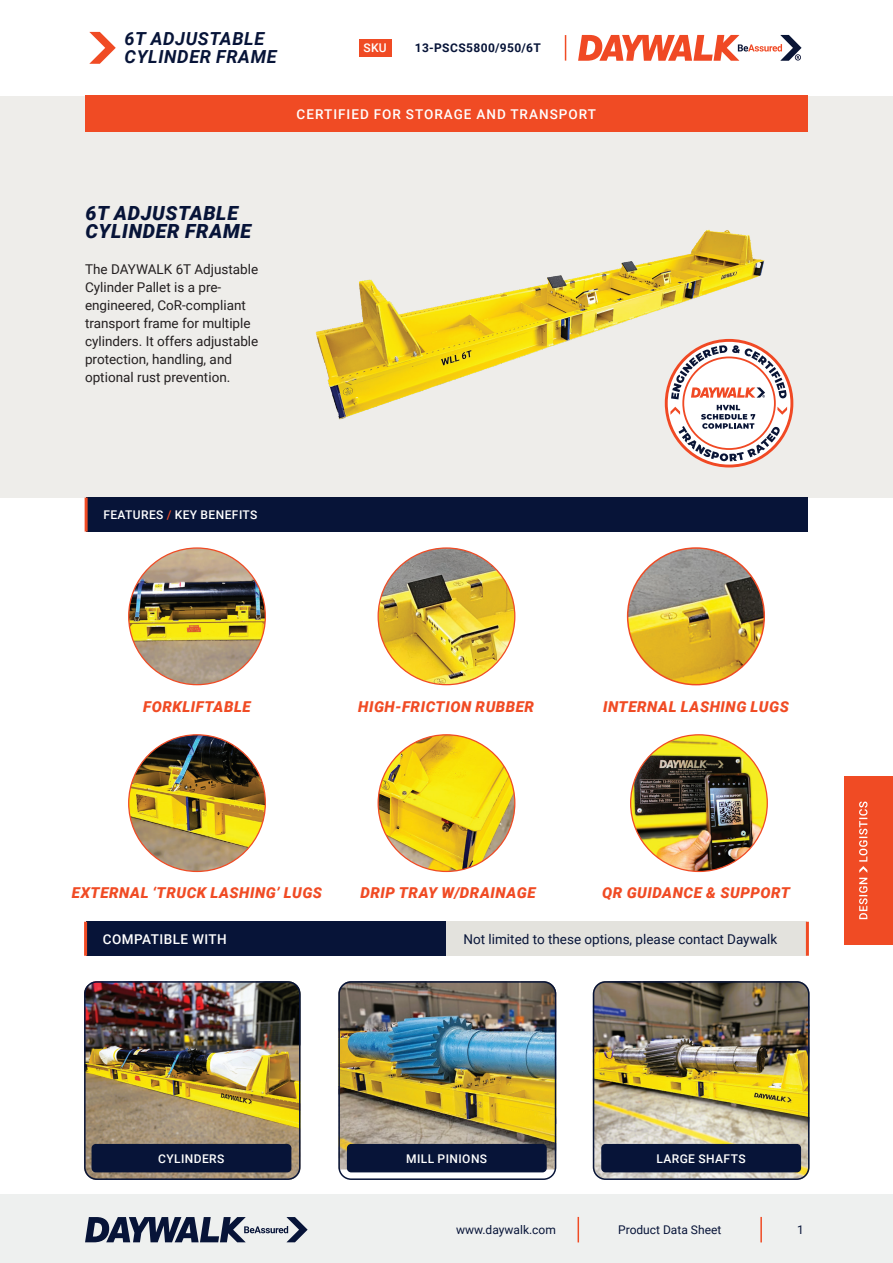
<style>
.page{position:relative;width:893px;height:1263px;background:#fff}
.page>*{position:absolute;margin:0;border:0;box-sizing:border-box;transform-origin:0 0}
.t1{font:italic 900 19.5px/18px "Roboto";letter-spacing:.035em;color:#071438}
.t2{font:italic 700 18px/18px "Roboto";letter-spacing:.035em;color:#071438}
.t3{font:italic 900 15px "Roboto";letter-spacing:.035em;color:#f04b24}
.t4{font:13.5px/18px "Roboto";color:#231f20}
.t5{font:13.5px "Roboto";color:#071438}
.t6{font:500 13.5px "Roboto";letter-spacing:.075em;color:#fff}
.t7{font:500 13.5px "Roboto";letter-spacing:.035em;color:#fff}
.t8{font:500 12px "Roboto";letter-spacing:.035em;color:#fff}
.t9{font:12px "Roboto";color:#071438}
.t10{font:700 12px "Roboto";letter-spacing:.035em;color:#071438}
.s1{color:#f04b24}
</style>
<div class="page">
<div style="left:0;top:1194px;width:893px;height:69px;background:#eef0ef"></div>
<svg style="left:578px;top:1217px;width:1px;height:25px"></svg>
<hr style="left:760px;top:1217px;width:2px;height:25px;background:#f04b24">
<div style="left:844px;top:776px;width:49px;height:169px;background:#f04b24"></div>
<svg style="left:859px;top:801px;width:8px;height:118px"></svg>
<svg style="left:85px;top:1217px;width:223px;height:25px"></svg>
<img style="left:84px;top:981px;width:214px;height:199px">
<div style="left:84px;top:981px;width:217px;height:199px;border:2px solid #071438;border-radius:12px"></div>
<div style="left:0;top:96px;width:893px;height:402px;background:#eeedea"></div>
<div style="left:85px;top:96px;width:723px;height:36px;background:#f04b24"></div>
<svg style="left:89px;top:32px;width:27px;height:32px"></svg>
<div style="left:359px;top:39px;width:32px;height:17px;background:#f04b24"></div>
<svg style="left:565px;top:35px;width:1px;height:26px"></svg>
<svg style="left:578px;top:35px;width:223px;height:26px"></svg>
<div style="left:86px;top:498px;width:722px;height:34px;background:#071438"></div>
<hr style="left:85px;top:498px;width:3px;height:34px;background:#f04b24">
<div style="left:86px;top:922px;width:360px;height:34px;background:#071438"></div>
<div style="left:446px;top:922px;width:361px;height:34px;background:#e3e2dd"></div>
<hr style="left:84px;top:922px;width:3px;height:34px;background:#f04b24">
<hr style="left:806px;top:922px;width:3px;height:34px;background:#f04b24">
<img style="left:378px;top:735px;width:137px;height:136px;border-radius:68px">
<img style="left:378px;top:548px;width:137px;height:137px;border-radius:68px">
<img style="left:129px;top:735px;width:136px;height:136px;border-radius:68px">
<img style="left:129px;top:548px;width:136px;height:137px;border-radius:68px">
<img style="left:631px;top:735px;width:136px;height:136px;border-radius:68px">
<img style="left:628px;top:548px;width:136px;height:137px;border-radius:68px">
<img style="left:315px;top:229px;width:479px;height:239px">
<svg style="left:665px;top:339px;width:128px;height:128px"></svg>
<img style="left:593px;top:981px;width:216px;height:199px">
<div style="left:593px;top:981px;width:216px;height:199px;border:2px solid #071438;border-radius:12px"></div>
<img style="left:341px;top:981px;width:215px;height:188px">
<div style="left:338px;top:981px;width:218px;height:199px;border:2px solid #071438;border-radius:12px"></div>
<div style="left:347px;top:1144px;width:200px;height:28px;background:#071438;border-radius:4px"></div>
<div style="left:92px;top:1144px;width:199px;height:28px;background:#071438;border-radius:4px"></div>
<div style="left:601px;top:1144px;width:200px;height:28px;background:#071438;border-radius:4px"></div>
<h2 class="t2" style="left:125px;top:29px;width:154px">6T ADJUSTABLE<br>CYLINDER FRAME</h2>
<p class="t8" style="left:363px;top:39px;width:25px">SKU</p>
<p class="t10" style="left:415px;top:39px;width:128px">13-PSCS5800/950/6T</p>
<h1 class="t1" style="left:85px;top:203px;width:167px">6T ADJUSTABLE<br>CYLINDER FRAME</h1>
<p class="t4" style="left:85px;top:259px;width:175px">The DAYWALK 6T Adjustable<br>Cylinder Pallet is a pre&shy;engineered, CoR-compliant transport frame for multiple cylinders. It offers adjustable protection, handling, and optional rust prevention.</p>
<p class="t6" style="left:297px;top:105px;width:301px">CERTIFIED FOR STORAGE AND TRANSPORT</p>
<p class="t8" style="left:103px;top:506px;width:156px">FEATURES <span class="s1">/</span> KEY BENEFITS</p>
<p class="t3" style="left:143px;top:696px;width:109px">FORKLIFTABLE</p>
<p class="t3" style="left:358px;top:696px;width:177px">HIGH-FRICTION RUBBER</p>
<p class="t3" style="left:603px;top:696px;width:187px">INTERNAL LASHING LUGS</p>
<p class="t3" style="left:72px;top:882px;width:252px">EXTERNAL ‘TRUCK LASHING’ LUGS</p>
<p class="t3" style="left:360px;top:882px;width:177px">DRIP TRAY W/DRAINAGE</p>
<p class="t3" style="left:602px;top:882px;width:189px">QR GUIDANCE &amp; SUPPORT</p>
<p class="t7" style="left:103px;top:929px;width:125px">COMPATIBLE WITH</p>
<p class="t5" style="left:463px;top:929px;width:315px">Not limited to these options, please contact Daywalk</p>
<p class="t8" style="left:158px;top:1150px;width:68px">CYLINDERS</p>
<p class="t8" style="left:406px;top:1150px;width:83px">MILL PINIONS</p>
<p class="t8" style="left:656px;top:1150px;width:91px">LARGE SHAFTS</p>
<p class="t9" style="left:456px;top:1221px;width:101px">www.daywalk.com</p>
<p class="t9" style="left:618px;top:1221px;width:105px">Product Data Sheet</p>
<p class="t9" style="left:797px;top:1221px;width:8px">1</p>
</div>
